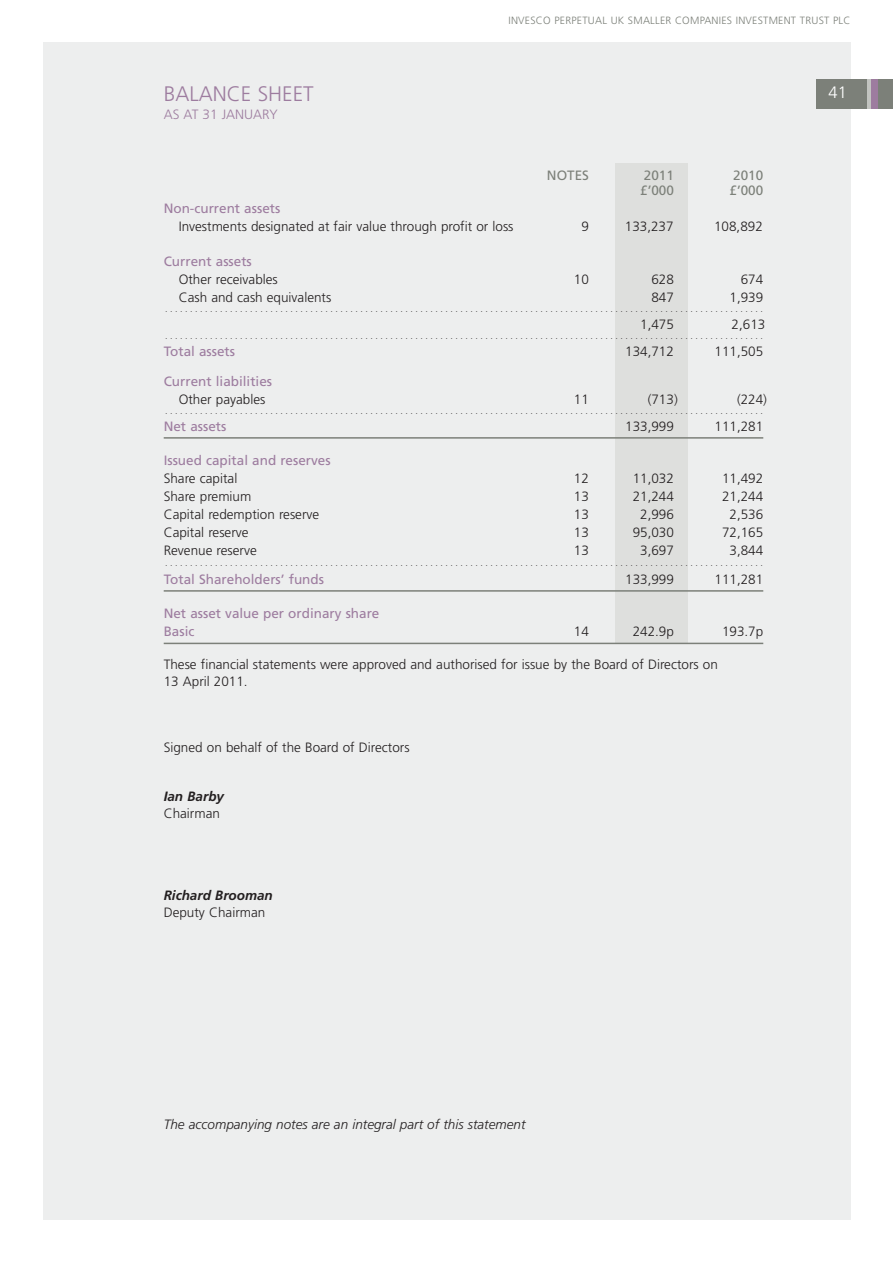
<style>
.page{position:relative;width:893px;height:1263px;background:#fff}
.page>*{position:absolute;margin:0;border:0;box-sizing:border-box;transform-origin:0 0}
.t1{font:300 21px "Frutiger";color:#9d7c9f}
.t2{font:300 16.5px "Frutiger";color:#fff}
.t3{font:300 13.5px/16.5px "Frutiger";color:#231f20}
.t4{font:13.5px/18px "Frutiger";color:#9d7c9f}
.t5{font:italic 300 13.5px "Frutiger";color:#231f20}
.t6{font:13.5px "Frutiger";color:#7c8079}
.t7{font:italic 700 13.5px "Frutiger";color:#231f20}
.t8{font:300 13.5px "Frutiger";color:#9d7c9f}
.t9{font:300 10.5px "Frutiger";letter-spacing:.02em;color:#7c8079}
.t10{font:300 9px "Frutiger";color:#231f20}
</style>
<div class="page">
<div style="left:43px;top:43px;width:807px;height:1177px;background:#edeeee"></div>
<div style="left:816px;top:79px;width:77px;height:29px;background:#7c8079"></div>
<div style="left:871px;top:79px;width:6px;height:29px;background:#9d7c9f"></div>
<hr style="left:867px;top:79px;width:4px;height:29px;background:#c2c4c0">
<div style="left:615px;top:163px;width:72px;height:480px;background:#dedfdd"></div>
<hr style="left:164px;top:437px;width:599px;height:2px;background:#7c8079">
<hr style="left:164px;top:590px;width:599px;height:2px;background:#7c8079">
<hr style="left:164px;top:643px;width:599px;height:1px;background:#7c8079">
<h1 class="t1" style="left:164px;top:85px;width:151px">BALANCE SHEET</h1>
<p class="t8" style="left:164px;top:109px;width:116px">AS AT 31 JANUARY</p>
<p class="t9" style="left:508px;top:16px;width:343px">INVESCO PERPETUAL UK SMALLER COMPANIES INVESTMENT TRUST PLC</p>
<p class="t6" style="left:547px;top:170px;width:44px">NOTES</p>
<p class="t6" style="left:644px;top:170px;width:32px">2011</p>
<p class="t6" style="left:733px;top:170px;width:32px">2010</p>
<p class="t6" style="left:640px;top:185px;width:35px">£’000</p>
<p class="t6" style="left:729px;top:185px;width:35px">£’000</p>
<p class="t2" style="left:828px;top:86px;width:20px">41</p>
<p class="t4" style="left:164px;top:201px;width:118px">Non-current assets</p>
<p class="t3" style="left:179px;top:219px;width:336px">Investments designated at fair value through profit or loss</p>
<p class="t3" style="left:581px;top:219px;width:9px">9</p>
<p class="t3" style="left:625px;top:219px;width:50px">133,237</p>
<p class="t3" style="left:714px;top:219px;width:50px">108,892</p>
<p class="t4" style="left:164px;top:253px;width:90px">Current assets</p>
<p class="t3" style="left:179px;top:272px;width:101px">Other receivables</p>
<p class="t3" style="left:574px;top:272px;width:17px">10</p>
<p class="t3" style="left:651px;top:272px;width:24px">628</p>
<p class="t3" style="left:741px;top:272px;width:24px">674</p>
<p class="t3" style="left:179px;top:290px;width:154px">Cash and cash equivalents</p>
<p class="t3" style="left:651px;top:290px;width:24px">847</p>
<p class="t3" style="left:729px;top:290px;width:35px">1,939</p>
<p class="t10" style="left:165px;top:305px;width:599px">. . . . . . . . . . . . . . . . . . . . . . . . . . . . . . . . . . . . . . . . . . . . . . . . . . . . . . . . . . . . . . . . . . . . . . . . . . . . . . . . . . . . . . . . . . . . . . . . . . . . . . . . . . . . . . . . . . . . . . . .</p>
<p class="t3" style="left:640px;top:317px;width:35px">1,475</p>
<p class="t3" style="left:732px;top:317px;width:35px">2,613</p>
<p class="t10" style="left:165px;top:332px;width:599px">. . . . . . . . . . . . . . . . . . . . . . . . . . . . . . . . . . . . . . . . . . . . . . . . . . . . . . . . . . . . . . . . . . . . . . . . . . . . . . . . . . . . . . . . . . . . . . . . . . . . . . . . . . . . . . . . . . . . . . . .</p>
<p class="t4" style="left:164px;top:343px;width:73px">Total assets</p>
<p class="t3" style="left:625px;top:344px;width:50px">134,712</p>
<p class="t3" style="left:714px;top:344px;width:50px">111,505</p>
<p class="t4" style="left:164px;top:373px;width:110px">Current liabilities</p>
<p class="t3" style="left:179px;top:392px;width:88px">Other payables</p>
<p class="t3" style="left:574px;top:392px;width:17px">11</p>
<p class="t3" style="left:648px;top:392px;width:32px">(713)</p>
<p class="t3" style="left:737px;top:392px;width:32px">(224)</p>
<p class="t10" style="left:165px;top:407px;width:599px">. . . . . . . . . . . . . . . . . . . . . . . . . . . . . . . . . . . . . . . . . . . . . . . . . . . . . . . . . . . . . . . . . . . . . . . . . . . . . . . . . . . . . . . . . . . . . . . . . . . . . . . . . . . . . . . . . . . . . . . .</p>
<p class="t4" style="left:164px;top:418px;width:64px">Net assets</p>
<p class="t3" style="left:625px;top:419px;width:50px">133,999</p>
<p class="t3" style="left:714px;top:419px;width:50px">111,281</p>
<p class="t4" style="left:164px;top:453px;width:168px">Issued capital and reserves</p>
<p class="t3" style="left:164px;top:471px;width:75px">Share capital</p>
<p class="t3" style="left:574px;top:471px;width:17px">12</p>
<p class="t3" style="left:633px;top:471px;width:43px">11,032</p>
<p class="t3" style="left:722px;top:471px;width:43px">11,492</p>
<p class="t3" style="left:164px;top:489px;width:89px">Share premium</p>
<p class="t3" style="left:574px;top:489px;width:17px">13</p>
<p class="t3" style="left:633px;top:489px;width:43px">21,244</p>
<p class="t3" style="left:722px;top:489px;width:43px">21,244</p>
<p class="t3" style="left:164px;top:507px;width:157px">Capital redemption reserve</p>
<p class="t3" style="left:574px;top:507px;width:17px">13</p>
<p class="t3" style="left:640px;top:507px;width:35px">2,996</p>
<p class="t3" style="left:729px;top:507px;width:35px">2,536</p>
<p class="t3" style="left:164px;top:525px;width:86px">Capital reserve</p>
<p class="t3" style="left:574px;top:525px;width:17px">13</p>
<p class="t3" style="left:633px;top:525px;width:43px">95,030</p>
<p class="t3" style="left:722px;top:525px;width:43px">72,165</p>
<p class="t3" style="left:164px;top:543px;width:95px">Revenue reserve</p>
<p class="t3" style="left:574px;top:543px;width:17px">13</p>
<p class="t3" style="left:640px;top:543px;width:35px">3,697</p>
<p class="t3" style="left:729px;top:543px;width:35px">3,844</p>
<p class="t10" style="left:165px;top:559px;width:599px">. . . . . . . . . . . . . . . . . . . . . . . . . . . . . . . . . . . . . . . . . . . . . . . . . . . . . . . . . . . . . . . . . . . . . . . . . . . . . . . . . . . . . . . . . . . . . . . . . . . . . . . . . . . . . . . . . . . . . . . .</p>
<p class="t4" style="left:164px;top:571px;width:162px">Total Shareholders’ funds</p>
<p class="t3" style="left:625px;top:572px;width:50px">133,999</p>
<p class="t3" style="left:714px;top:572px;width:50px">111,281</p>
<p class="t4" style="left:164px;top:606px;width:217px">Net asset value per ordinary share<br>Basic</p>
<p class="t3" style="left:574px;top:624px;width:17px">14</p>
<p class="t3" style="left:633px;top:624px;width:43px">242.9p</p>
<p class="t3" style="left:722px;top:624px;width:43px">193.7p</p>
<p class="t3" style="left:164px;top:657px;width:556px">These financial statements were approved and authorised for issue by the Board of Directors on<br>13 April 2011.</p>
<p class="t3" style="left:164px;top:740px;width:247px">Signed on behalf of the Board of Directors</p>
<p class="t7" style="left:164px;top:791px;width:62px">Ian Barby</p>
<p class="t3" style="left:164px;top:806px;width:58px">Chairman</p>
<p class="t7" style="left:164px;top:890px;width:111px">Richard Brooman</p>
<p class="t3" style="left:164px;top:905px;width:103px">Deputy Chairman</p>
<p class="t5" style="left:164px;top:1118px;width:363px">The accompanying notes are an integral part of this statement</p>
</div>
